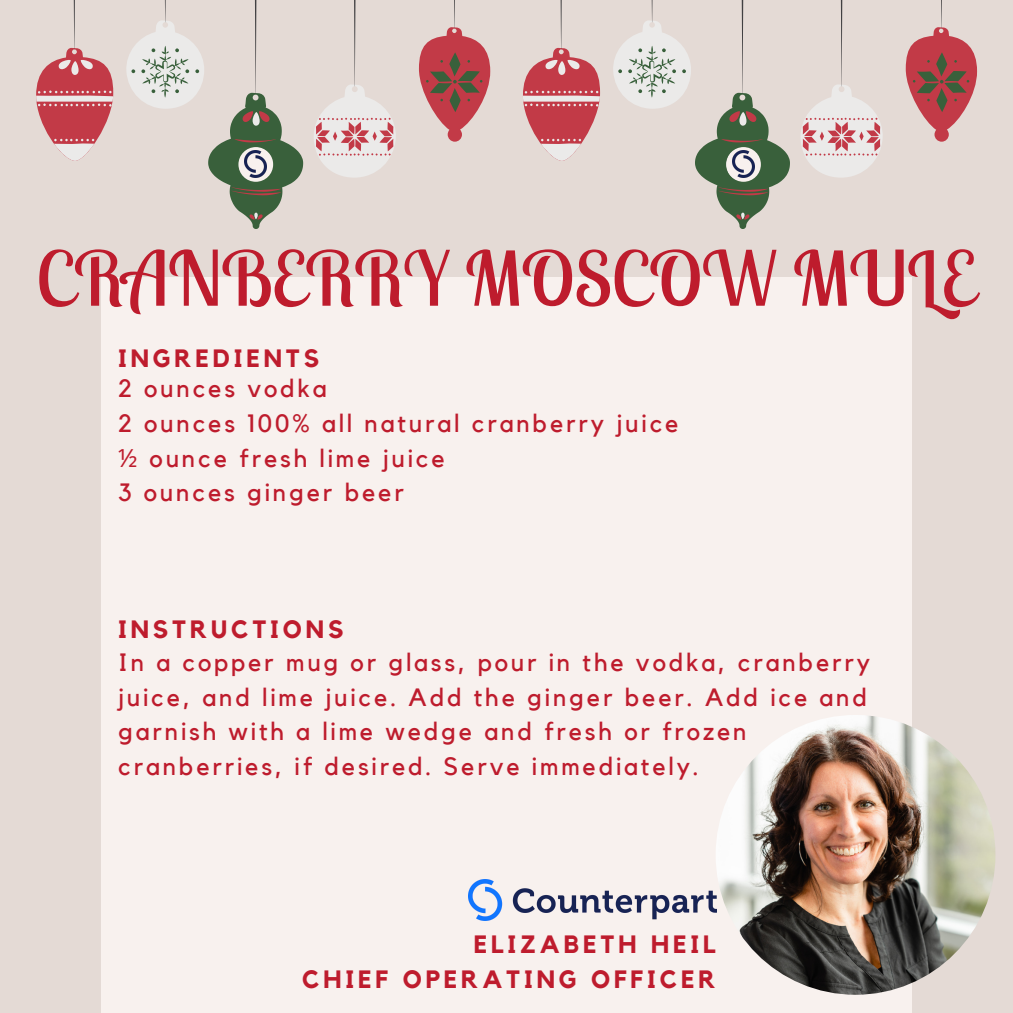
<style>
.page{position:relative;width:1013px;height:1013px;background:#fff}
.page>*{position:absolute;margin:0;border:0;box-sizing:border-box;transform-origin:0 0}
.t1{font:75.12px "Lobster Two";color:#be1c2d}
.t2{font:25px/34.8px "Kollektif";letter-spacing:.115em;color:#be1c2d}
.t3{font:700 25px "Kollektif";letter-spacing:.155em;color:#be1c2d}
.s1{font-family:"Noto Sans"}
</style>
<div class="page">
<div style="left:0;top:0;width:1012px;height:1012px;background:#e4dad5"></div>
<svg style="left:36px;top:0;width:77px;height:161px"></svg>
<svg style="left:419px;top:0;width:71px;height:142px"></svg>
<svg style="left:126px;top:0;width:177px;height:229px"></svg>
<svg style="left:314px;top:0;width:82px;height:178px"></svg>
<svg style="left:523px;top:0;width:77px;height:161px"></svg>
<svg style="left:905px;top:0;width:72px;height:142px"></svg>
<svg style="left:613px;top:0;width:177px;height:229px"></svg>
<svg style="left:801px;top:0;width:82px;height:178px"></svg>
<div style="left:101px;top:277px;width:810px;height:735px;background:#f8f1ee"></div>
<img style="left:715px;top:715px;width:280px;height:279px;border-radius:50%">
<svg style="left:238px;top:147px;width:35px;height:35px"></svg>
<svg style="left:726px;top:147px;width:35px;height:35px"></svg>
<img style="left:245px;top:151px;width:21px;height:26px">
<img style="left:732px;top:151px;width:22px;height:26px">
<img style="left:468px;top:879px;width:248px;height:41px">
<p class="t1" style="left:36px;top:230px;width:940px">CRANBERRY MOSCOW MULE</p>
<p class="t3" style="left:118px;top:347px;width:203px">INGREDIENTS</p>
<p class="t2" style="left:118px;top:372px;width:210px">2 ounces vodka</p>
<p class="t2" style="left:118px;top:407px;width:562px">2 ounces 100% all natural cranberry juice</p>
<p class="t2" style="left:118px;top:441px;width:328px"><span class="s1">½</span> ounce fresh lime juice</p>
<p class="t2" style="left:118px;top:476px;width:287px">3 ounces ginger beer</p>
<p class="t3" style="left:118px;top:618px;width:227px">INSTRUCTIONS</p>
<p class="t2" style="left:118px;top:645px;width:753px">In a copper mug or glass, pour in the vodka, cranberry juice, and lime juice. Add the ginger beer. Add ice and garnish with a lime wedge and fresh or frozen cranberries, if desired. Serve immediately.</p>
<p class="t3" style="left:473px;top:932px;width:243px">ELIZABETH HEIL</p>
<p class="t3" style="left:302px;top:967px;width:415px">CHIEF OPERATING OFFICER</p>
</div>
